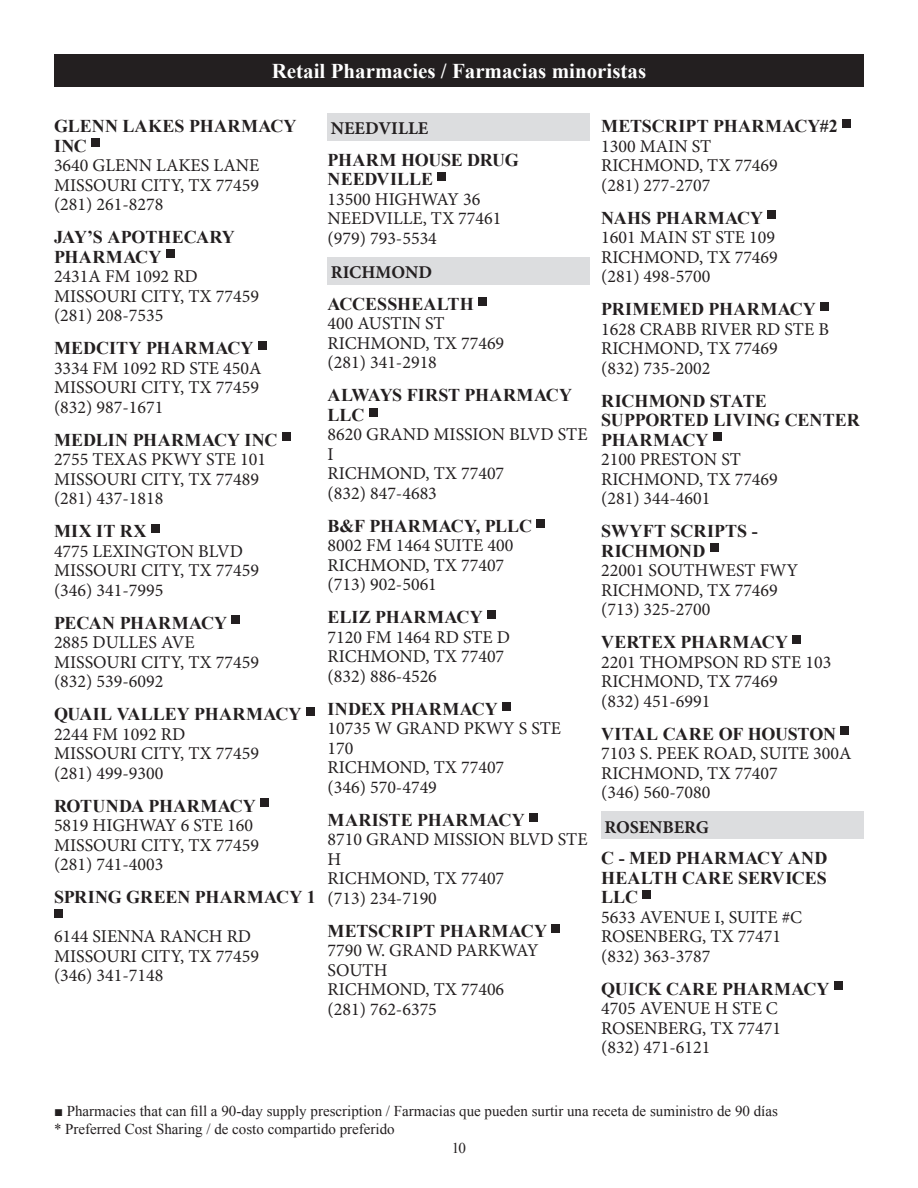
<style>
.page{position:relative;width:918px;height:1188px;background:#fff}
.page>*{position:absolute;margin:0;border:0;box-sizing:border-box;transform-origin:0 0}
.t1{font:700 21px "Times New Roman";color:#fff}
.Listings___Last_Line_in_Address{font:18px/19.5px "Minion Pro";color:#231f20}
.Listings___Pharmacy_Name{font:700 18px/19.5px "Times New Roman";letter-spacing:.005em;color:#231f20}
.Listings___CITY_Gray_subheads{font:700 18px "Minion Pro";color:#231f20}
.Listings___Pharmacy_Name-2{font:700 18px "Times New Roman";letter-spacing:-.015em;color:#231f20}
.t2{font:15px "Times New Roman";color:#231f20}
</style>
<div class="page">
<div style="left:54px;top:54px;width:810px;height:32px;background:#231f20"></div>
<div style="left:91px;top:139px;width:9px;height:8px;background:#231f20"></div>
<div style="left:166px;top:250px;width:8px;height:8px;background:#231f20"></div>
<div style="left:258px;top:341px;width:8px;height:9px;background:#231f20"></div>
<div style="left:282px;top:433px;width:8px;height:8px;background:#231f20"></div>
<div style="left:151px;top:524px;width:8px;height:9px;background:#231f20"></div>
<div style="left:232px;top:616px;width:8px;height:8px;background:#231f20"></div>
<div style="left:306px;top:707px;width:8px;height:9px;background:#231f20"></div>
<div style="left:260px;top:799px;width:9px;height:8px;background:#231f20"></div>
<div style="left:54px;top:910px;width:8px;height:8px;background:#231f20"></div>
<div style="left:328px;top:113px;width:262px;height:28px;background:#dcdddf"></div>
<div style="left:328px;top:257px;width:262px;height:28px;background:#dcdddf"></div>
<div style="left:438px;top:173px;width:8px;height:8px;background:#231f20"></div>
<div style="left:478px;top:297px;width:9px;height:8px;background:#231f20"></div>
<div style="left:369px;top:408px;width:8px;height:8px;background:#231f20"></div>
<div style="left:537px;top:519px;width:8px;height:8px;background:#231f20"></div>
<div style="left:487px;top:611px;width:8px;height:8px;background:#231f20"></div>
<div style="left:502px;top:702px;width:9px;height:8px;background:#231f20"></div>
<div style="left:529px;top:813px;width:9px;height:8px;background:#231f20"></div>
<div style="left:552px;top:924px;width:8px;height:8px;background:#231f20"></div>
<div style="left:601px;top:811px;width:263px;height:28px;background:#dcdddf"></div>
<div style="left:842px;top:119px;width:9px;height:9px;background:#231f20"></div>
<div style="left:768px;top:211px;width:8px;height:8px;background:#231f20"></div>
<div style="left:820px;top:302px;width:9px;height:9px;background:#231f20"></div>
<div style="left:713px;top:433px;width:8px;height:8px;background:#231f20"></div>
<div style="left:710px;top:544px;width:8px;height:8px;background:#231f20"></div>
<div style="left:793px;top:635px;width:8px;height:9px;background:#231f20"></div>
<div style="left:841px;top:727px;width:8px;height:8px;background:#231f20"></div>
<div style="left:643px;top:890px;width:8px;height:9px;background:#231f20"></div>
<div style="left:834px;top:982px;width:8px;height:8px;background:#231f20"></div>
<p class="t1" style="left:272px;top:56px;width:376px">Retail Pharmacies / Farmacias minoristas</p>
<p class="Listings___Pharmacy_Name" style="left:54px;top:116px;width:244px">GLENN LAKES PHARMACY<br>INC</p>
<p class="Listings___Last_Line_in_Address" style="left:54px;top:156px;width:207px;text-align:justify">3640 GLENN LAKES LANE MISSOURI CITY, TX 77459 (281) 261-8278</p>
<p class="Listings___Pharmacy_Name" style="left:54px;top:227px;width:182px">JAY’S APOTHECARY<br>PHARMACY</p>
<p class="Listings___Last_Line_in_Address" style="left:54px;top:267px;width:207px">2431A FM 1092 RD<br>MISSOURI CITY, TX 77459 (281) 208-7535</p>
<p class="Listings___Pharmacy_Name" style="left:54px;top:338px;width:201px">MEDCITY PHARMACY</p>
<p class="Listings___Last_Line_in_Address" style="left:54px;top:358px;width:209px">3334 FM 1092 RD STE 450A<br>MISSOURI CITY, TX 77459 (832) 987-1671</p>
<p class="Listings___Pharmacy_Name" style="left:54px;top:429px;width:225px">MEDLIN PHARMACY INC</p>
<p class="Listings___Last_Line_in_Address" style="left:54px;top:450px;width:214px">2755 TEXAS PKWY STE 101<br>MISSOURI CITY, TX 77489 (281) 437-1818</p>
<p class="Listings___Pharmacy_Name" style="left:54px;top:521px;width:94px">MIX IT RX</p>
<p class="Listings___Last_Line_in_Address" style="left:54px;top:541px;width:207px">4775 LEXINGTON BLVD<br>MISSOURI CITY, TX 77459 (346) 341-7995</p>
<p class="Listings___Pharmacy_Name" style="left:54px;top:612px;width:175px">PECAN PHARMACY</p>
<p class="Listings___Last_Line_in_Address" style="left:54px;top:633px;width:207px">2885 DULLES AVE<br>MISSOURI CITY, TX 77459 (832) 539-6092</p>
<p class="Listings___Pharmacy_Name" style="left:54px;top:704px;width:249px">QUAIL VALLEY PHARMACY</p>
<p class="Listings___Last_Line_in_Address" style="left:54px;top:724px;width:207px">2244 FM 1092 RD<br>MISSOURI CITY, TX 77459 (281) 499-9300</p>
<p class="Listings___Pharmacy_Name" style="left:54px;top:795px;width:203px">ROTUNDA PHARMACY</p>
<p class="Listings___Last_Line_in_Address" style="left:54px;top:816px;width:207px">5819 HIGHWAY 6 STE 160<br>MISSOURI CITY, TX 77459 (281) 741-4003</p>
<p class="Listings___Pharmacy_Name" style="left:54px;top:887px;width:263px">SPRING GREEN PHARMACY 1</p>
<p class="Listings___Last_Line_in_Address" style="left:54px;top:927px;width:207px">6144 SIENNA RANCH RD<br>MISSOURI CITY, TX 77459 (346) 341-7148</p>
<p class="Listings___CITY_Gray_subheads" style="left:331px;top:116px;width:99px">NEEDVILLE</p>
<p class="Listings___Pharmacy_Name" style="left:328px;top:150px;width:193px">PHARM HOUSE DRUG<br>NEEDVILLE</p>
<p class="Listings___Last_Line_in_Address" style="left:328px;top:190px;width:175px">13500 HIGHWAY 36<br>NEEDVILLE, TX 77461 (979) 793-5534</p>
<p class="Listings___CITY_Gray_subheads" style="left:331px;top:260px;width:103px">RICHMOND</p>
<p class="Listings___Pharmacy_Name" style="left:328px;top:294px;width:148px">ACCESSHEALTH</p>
<p class="Listings___Last_Line_in_Address" style="left:328px;top:314px;width:178px">400 AUSTIN ST<br>RICHMOND, TX 77469 (281) 341-2918</p>
<p class="Listings___Pharmacy_Name" style="left:328px;top:385px;width:246px">ALWAYS FIRST PHARMACY<br>LLC</p>
<p class="Listings___Last_Line_in_Address" style="left:328px;top:425px;width:262px">8620 GRAND MISSION BLVD STE<br>I<br>RICHMOND, TX 77407<br>(832) 847-4683</p>
<p class="Listings___Pharmacy_Name" style="left:328px;top:516px;width:206px">B&amp;F PHARMACY, PLLC</p>
<p class="Listings___Last_Line_in_Address" style="left:328px;top:536px;width:187px">8002 FM 1464 SUITE 400<br>RICHMOND, TX 77407 (713) 902-5061</p>
<p class="Listings___Pharmacy_Name" style="left:328px;top:607px;width:157px">ELIZ PHARMACY</p>
<p class="Listings___Last_Line_in_Address" style="left:328px;top:628px;width:184px">7120 FM 1464 RD STE D<br>RICHMOND, TX 77407 (832) 886-4526</p>
<p class="Listings___Pharmacy_Name" style="left:328px;top:699px;width:172px">INDEX PHARMACY</p>
<p class="Listings___Last_Line_in_Address" style="left:328px;top:719px;width:235px">10735 W GRAND PKWY S STE<br>170<br>RICHMOND, TX 77407<br>(346) 570-4749</p>
<p class="Listings___Pharmacy_Name" style="left:328px;top:810px;width:199px">MARISTE PHARMACY</p>
<p class="Listings___Last_Line_in_Address" style="left:328px;top:830px;width:262px">8710 GRAND MISSION BLVD STE<br>H<br>RICHMOND, TX 77407<br>(713) 234-7190</p>
<p class="Listings___Pharmacy_Name" style="left:328px;top:921px;width:221px">METSCRIPT PHARMACY</p>
<p class="Listings___Last_Line_in_Address" style="left:328px;top:941px;width:212px">7790 W. GRAND PARKWAY<br>SOUTH<br>RICHMOND, TX 77406 (281) 762-6375</p>
<p class="Listings___Pharmacy_Name" style="left:601px;top:116px;width:238px">METSCRIPT PHARMACY#2</p>
<p class="Listings___Last_Line_in_Address" style="left:601px;top:136px;width:178px">1300 MAIN ST<br>RICHMOND, TX 77469 (281) 277-2707</p>
<p class="Listings___Pharmacy_Name" style="left:601px;top:207px;width:163px">NAHS PHARMACY</p>
<p class="Listings___Last_Line_in_Address" style="left:601px;top:228px;width:178px">1601 MAIN ST STE 109<br>RICHMOND, TX 77469 (281) 498-5700</p>
<p class="Listings___Pharmacy_Name" style="left:601px;top:299px;width:216px">PRIMEMED PHARMACY</p>
<p class="Listings___Last_Line_in_Address" style="left:601px;top:319px;width:229px">1628 CRABB RIVER RD STE B<br>RICHMOND, TX 77469<br>(832) 735-2002</p>
<p class="Listings___Pharmacy_Name" style="left:601px;top:390px;width:260px">RICHMOND STATE<br>SUPPORTED LIVING CENTER<br>PHARMACY</p>
<p class="Listings___Last_Line_in_Address" style="left:601px;top:450px;width:178px">2100 PRESTON ST<br>RICHMOND, TX 77469 (281) 344-4601</p>
<p class="Listings___Pharmacy_Name" style="left:601px;top:521px;width:158px">SWYFT SCRIPTS -<br>RICHMOND</p>
<p class="Listings___Last_Line_in_Address" style="left:601px;top:561px;width:198px">22001 SOUTHWEST FWY<br>RICHMOND, TX 77469 (713) 325-2700</p>
<p class="Listings___Pharmacy_Name" style="left:601px;top:632px;width:188px">VERTEX PHARMACY</p>
<p class="Listings___Last_Line_in_Address" style="left:601px;top:652px;width:232px">2201 THOMPSON RD STE 103<br>RICHMOND, TX 77469<br>(832) 451-6991</p>
<p class="Listings___Pharmacy_Name-2" style="left:601px;top:721px;width:236px">VITAL CARE OF HOUSTON</p>
<p class="Listings___Last_Line_in_Address" style="left:601px;top:744px;width:252px">7103 S. PEEK ROAD, SUITE 300A<br>RICHMOND, TX 77407<br>(346) 560-7080</p>
<p class="Listings___CITY_Gray_subheads" style="left:604px;top:814px;width:106px">ROSENBERG</p>
<p class="Listings___Pharmacy_Name" style="left:601px;top:848px;width:228px;text-align:justify">C - MED PHARMACY AND HEALTH CARE SERVICES LLC</p>
<p class="Listings___Last_Line_in_Address" style="left:601px;top:907px;width:203px">5633 AVENUE I, SUITE #C<br>ROSENBERG, TX 77471 (832) 363-3787</p>
<p class="Listings___Pharmacy_Name" style="left:601px;top:978px;width:230px">QUICK CARE PHARMACY</p>
<p class="Listings___Last_Line_in_Address" style="left:601px;top:999px;width:181px">4705 AVENUE H STE C<br>ROSENBERG, TX 77471 (832) 471-6121</p>
<p class="t2" style="left:54px;top:1101px;width:725px">■ Pharmacies that can fill a 90-day supply prescription / Farmacias que pueden surtir una receta de suministro de 90 días</p>
<p class="t2" style="left:54px;top:1119px;width:342px">* Preferred Cost Sharing / de costo compartido preferido</p>
<p class="t2" style="left:452px;top:1138px;width:16px">10</p>
</div>
